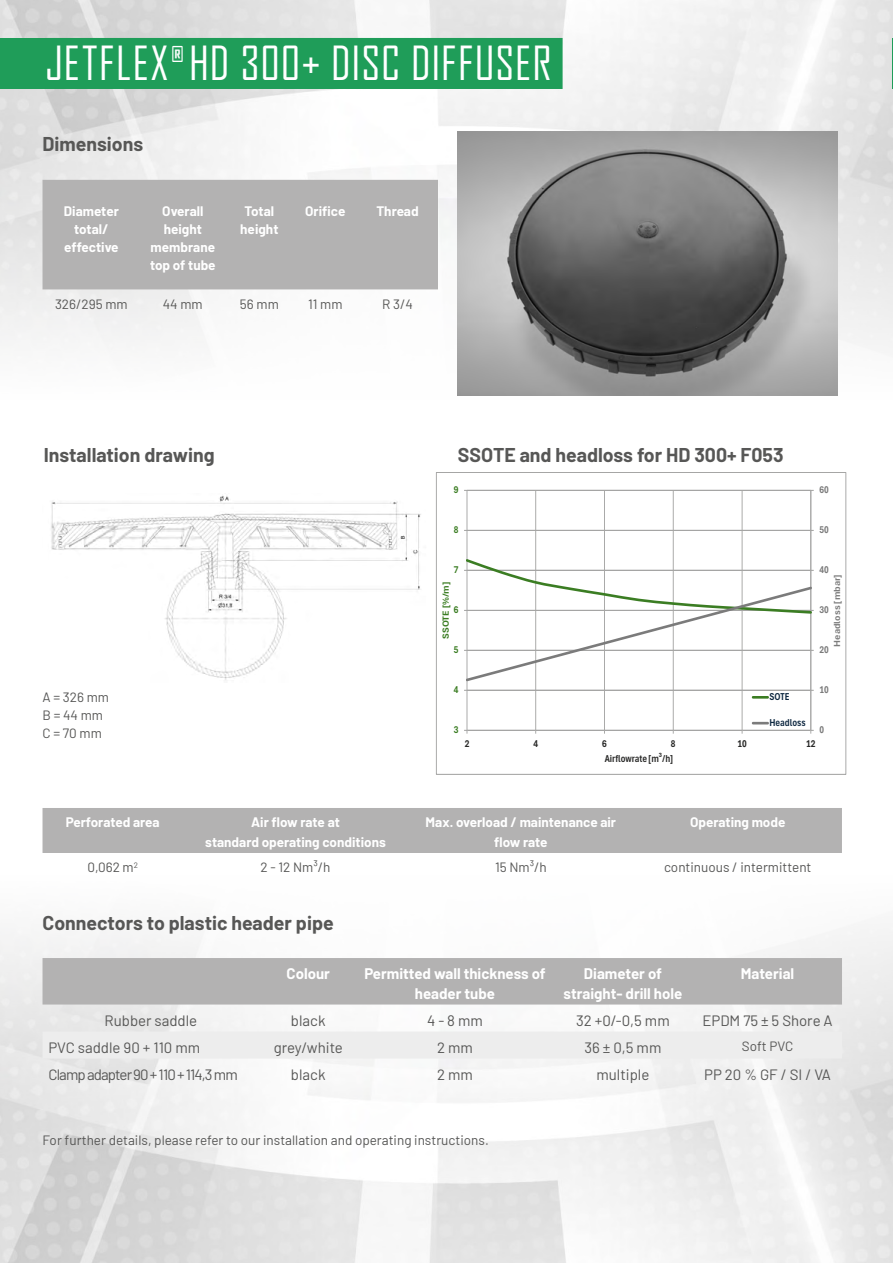
<style>
.page{position:relative;width:893px;height:1263px;background:#fff}
.page>*{position:absolute;margin:0;border:0;box-sizing:border-box;transform-origin:0 0}
.t1{font:45px "Agency FB";letter-spacing:.02em;color:#fff}
.t2{font:700 21px "Agency FB";color:#fff}
.t3{font:700 19.5px "Barlow";color:#575756}
.t4{font:15px "Barlow";color:#575756}
.t5{font:700 15px/19.5px "Barlow";color:#fff;text-align:center}
.t6{font:15px "Barlow";letter-spacing:-.06em;color:#575756}
.t7{font:700 13.5px/18px "Barlow";color:#fff;text-align:center}
.t8{font:13.5px/18px "Barlow";color:#575756}
.t9{font:700 10.5px "Aptos Narrow";color:#282827;scale:.88 1}
.t10{font:700 10.5px "Aptos Narrow";letter-spacing:.005em;color:#7b7b7b;scale:.88 1}
.t11{font:700 10.5px "Aptos Narrow";color:#0e2841;scale:.88 1}
.t12{font:700 10.5px "Aptos Narrow";color:#3b7d23;scale:.88 1}
.t13{font:700 9.3px "Aptos Narrow";color:#7b7b7b;scale:1.13 1}
.t14{font:700 9.3px "Aptos Narrow";color:#3b7d23;scale:1.13 1}
</style>
<div class="page">
<hr style="left:892px;top:38px;width:1px;height:51px;background:#1f9d59">
<div style="left:43px;top:958px;width:799px;height:46px;background:#b3b2b2"></div>
<div style="left:43px;top:1031px;width:799px;height:27px;background:#ededed"></div>
<div style="left:43px;top:808px;width:799px;height:45px;background:#b3b2b2"></div>
<div style="left:43px;top:180px;width:395px;height:109px;background:#b3b2b2"></div>
<div style="left:0;top:38px;width:66px;height:51px;background:#1f9d59"></div>
<div style="left:45px;top:38px;width:518px;height:51px;background:#1f9d59"></div>
<img style="left:457px;top:132px;width:381px;height:263px">
<img style="left:50px;top:494px;width:376px;height:188px">
<hr style="left:467px;top:690px;width:344px;height:1px;background:#a5a5a4">
<hr style="left:467px;top:530px;width:344px;height:1px;background:#a5a5a4">
<hr style="left:467px;top:490px;width:344px;height:1px;background:#a5a5a4">
<hr style="left:535px;top:490px;width:1px;height:240px;background:#a5a5a4">
<hr style="left:604px;top:490px;width:1px;height:240px;background:#a5a5a4">
<hr style="left:673px;top:490px;width:1px;height:240px;background:#a5a5a4">
<hr style="left:742px;top:490px;width:1px;height:240px;background:#a5a5a4">
<hr style="left:810px;top:490px;width:1px;height:240px;background:#a5a5a4">
<hr style="left:467px;top:490px;width:1px;height:240px;background:#a5a5a4">
<hr style="left:467px;top:730px;width:344px;height:1px;background:#a5a5a4">
<svg style="left:464px;top:557px;width:350px;height:126px"></svg>
<svg style="left:753px;top:696px;width:15px;height:2px"></svg>
<svg style="left:753px;top:722px;width:15px;height:2px"></svg>
<div style="left:436px;top:472px;width:410px;height:303px;border:1px solid #a5a5a4"></div>
<h2 class="t2" style="left:171px;top:41px;width:14px">®</h2>
<h1 class="t1" style="left:45px;top:36px;width:508px">JETFLEX HD 300+ DISC DIFFUSER</h1>
<h3 class="t3" style="left:43px;top:130px;width:102px">Dimensions</h3>
<p class="t7" style="left:64px;top:201px;width:56px">Diameter total/ effective</p>
<p class="t7" style="left:150px;top:201px;width:67px">Overall height membrane top of tube</p>
<p class="t7" style="left:240px;top:201px;width:40px">Total height</p>
<p class="t7" style="left:305px;top:201px;width:42px">Orifice</p>
<p class="t7" style="left:376px;top:201px;width:44px">Thread</p>
<p class="t8" style="left:55px;top:294px;width:74px">326/295 mm</p>
<p class="t8" style="left:163px;top:294px;width:41px">44 mm</p>
<p class="t8" style="left:240px;top:294px;width:40px">56 mm</p>
<p class="t8" style="left:308px;top:294px;width:36px">11 mm</p>
<p class="t8" style="left:382px;top:294px;width:32px">R 3/4</p>
<h3 class="t3" style="left:44px;top:441px;width:172px">Installation drawing</h3>
<h3 class="t3" style="left:458px;top:441px;width:327px">SSOTE and headloss for HD 300+ F053</h3>
<p class="t12" style="left:454px;top:483px;width:7px">9</p>
<p class="t10" style="left:819px;top:483px;width:12px">60</p>
<p class="t12" style="left:454px;top:523px;width:7px">8</p>
<p class="t10" style="left:819px;top:523px;width:12px">50</p>
<p class="t12" style="left:454px;top:563px;width:7px">7</p>
<p class="t14" style="left:439px;top:639px;width:52px;rotate:-90deg">SSOTE [%/m]</p>
<p class="t12" style="left:454px;top:603px;width:7px">6</p>
<p class="t12" style="left:454px;top:643px;width:7px">5</p>
<p class="t10" style="left:819px;top:563px;width:12px">40</p>
<p class="t13" style="left:831px;top:646px;width:65px;rotate:-90deg">Headloss [mbar]</p>
<p class="t10" style="left:819px;top:603px;width:12px">30</p>
<p class="t10" style="left:819px;top:643px;width:12px">20</p>
<p class="t8" style="left:43px;top:687px;width:68px">A = 326 mm<br>B = 44 mm<br>C = 70 mm</p>
<p class="t12" style="left:454px;top:683px;width:7px">4</p>
<p class="t12" style="left:454px;top:723px;width:7px">3</p>
<p class="t11" style="left:769px;top:690px;width:24px">SOTE</p>
<p class="t11" style="left:769px;top:715px;width:43px">Headloss</p>
<p class="t10" style="left:819px;top:683px;width:12px">10</p>
<p class="t10" style="left:819px;top:723px;width:7px">0</p>
<p class="t9" style="left:465px;top:736px;width:7px">2</p>
<p class="t9" style="left:533px;top:736px;width:7px">4</p>
<p class="t9" style="left:602px;top:736px;width:7px">6</p>
<p class="t9" style="left:671px;top:736px;width:7px">8</p>
<p class="t9" style="left:737px;top:736px;width:12px">10</p>
<p class="t9" style="left:806px;top:736px;width:12px">12</p>
<p class="t9" style="left:605px;top:752px;width:79px">Airflowrate [m³/h]</p>
<p class="t7" style="left:66px;top:812px;width:95px">Perforated area</p>
<p class="t7" style="left:205px;top:812px;width:182px;line-height:19.5px">Air flow rate at<br>standard operating conditions</p>
<p class="t7" style="left:426px;top:812px;width:192px;line-height:19.5px">Max. overload / maintenance air flow rate</p>
<p class="t7" style="left:690px;top:812px;width:97px">Operating mode</p>
<p class="t8" style="left:87px;top:857px;width:52px">0,062 m<sup>2</sup></p>
<p class="t8" style="left:261px;top:857px;width:71px">2 - 12 Nm³/h</p>
<p class="t8" style="left:495px;top:857px;width:53px">15 Nm³/h</p>
<p class="t8" style="left:664px;top:857px;width:149px">continuous / intermittent</p>
<h3 class="t3" style="left:43px;top:908px;width:293px">Connectors to plastic header pipe</h3>
<p class="t5" style="left:287px;top:963px;width:45px">Colour</p>
<p class="t5" style="left:364px;top:963px;width:183px">Permitted wall thickness of header tube</p>
<p class="t5" style="left:564px;top:963px;width:120px">Diameter of straight- drill hole</p>
<p class="t5" style="left:741px;top:963px;width:55px">Material</p>
<p class="t4" style="left:105px;top:1009px;width:94px">Rubber saddle</p>
<p class="t4" style="left:291px;top:1009px;width:36px">black</p>
<p class="t4" style="left:427px;top:1009px;width:57px">4 - 8 mm</p>
<p class="t4" style="left:576px;top:1009px;width:95px">32 +0/-0,5 mm</p>
<p class="t4" style="left:702px;top:1009px;width:132px">EPDM 75 ± 5 Shore A</p>
<p class="t4" style="left:49px;top:1036px;width:153px">PVC saddle 90 + 110 mm</p>
<p class="t4" style="left:274px;top:1036px;width:71px">grey/white</p>
<p class="t4" style="left:437px;top:1036px;width:37px">2 mm</p>
<p class="t4" style="left:584px;top:1036px;width:78px">36 ± 0,5 mm</p>
<p class="t8" style="left:742px;top:1036px;width:53px">Soft PVC</p>
<p class="t6" style="left:49px;top:1063px;width:191px">Clamp adapter 90 + 110 + 114,3 mm</p>
<p class="t4" style="left:291px;top:1063px;width:36px">black</p>
<p class="t4" style="left:437px;top:1063px;width:37px">2 mm</p>
<p class="t4" style="left:596px;top:1063px;width:54px">multiple</p>
<p class="t4" style="left:704px;top:1063px;width:128px">PP 20 % GF / SI / VA</p>
<p class="t8" style="left:43px;top:1130px;width:448px">For further details, please refer to our installation and operating instructions.</p>
</div>
